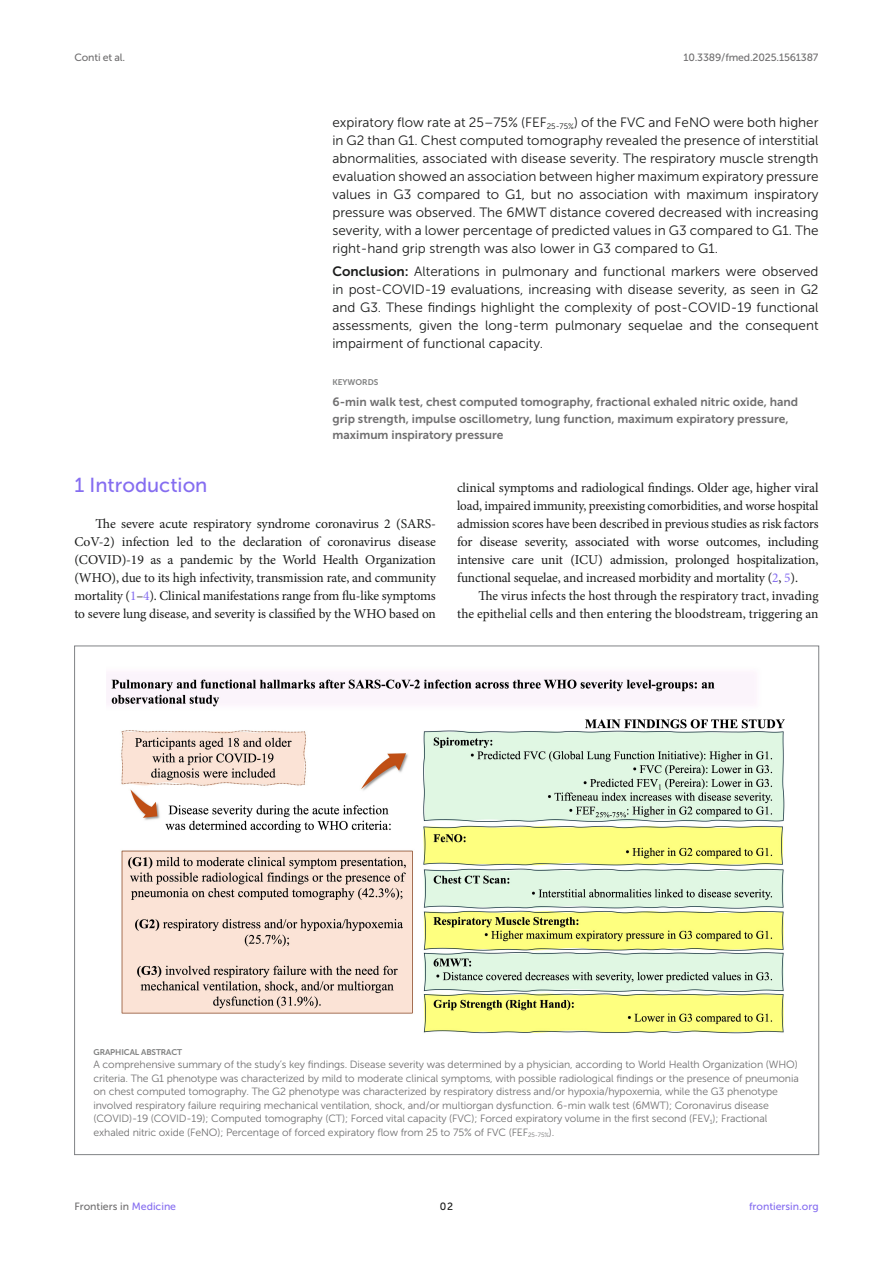
<style>
.page{position:relative;width:893px;height:1263px;background:#fff}
.page>*{position:absolute;margin:0;border:0;box-sizing:border-box;transform-origin:0 0}
.HEAD_1_BKW{font:20.25px "Museo Sans 500";color:#856df0}
.ABS_HEAD{font:13.5px/18px "Museo Sans 300";color:#1b1c1b;text-align:justify}
.INTRO_TEXT{font:13.5px/18px "Minion Pro";letter-spacing:-.01em;color:#1b1c1b;text-align:justify}
.TEXT{font:13.5px/18px "Minion Pro";letter-spacing:.005em;color:#1b1c1b;text-align:right}
.KEYWORD{font:12px/16.5px "Museo Sans 700";color:#706f70}
.FIG_LEG{font:10.5px/13.5px "Museo Sans 300";letter-spacing:-.01em;color:#706f70}
.t1{font:10.5px "Museo Sans 500";letter-spacing:-.015em;color:#706f70}
.t2{font:10.5px "Museo Sans 500";color:#856df0}
.t3{font:10.5px "Museo Sans 500";color:#1b1c1b}
.FIG_HD{font:8.25px "Museo Sans 700";letter-spacing:-.01em;color:#7e7f7f}
.KEYWORD_HD{font:8.25px "Museo Sans 700";color:#7e7f7f}
.s1{font-family:"Museo Sans 700"}
.s2{color:#856df0}
</style>
<div class="page">
<img style="left:107px;top:674px;width:678px;height:360px">
<p class="t1" style="left:74px;top:51px;width:52px">Conti et al.</p>
<p class="t1" style="left:683px;top:51px;width:137px">10.3389/fmed.2025.1561387</p>
<p class="ABS_HEAD" style="left:332px;top:113px;width:488px">expiratory flow rate at 25–75% (FEF<sub>25-75%</sub>) of the FVC and FeNO were both higher in G2 than G1. Chest computed tomography revealed the presence of interstitial abnormalities, associated with disease severity. The respiratory muscle strength evaluation showed an association between higher maximum expiratory pressure values in G3 compared to G1, but no association with maximum inspiratory pressure was observed. The 6MWT distance covered decreased with increasing severity, with a lower percentage of predicted values in G3 compared to G1. The right-hand grip strength was also lower in G3 compared to G1.</p>
<p class="ABS_HEAD" style="left:332px;top:262px;width:488px"><span class="s1">Conclusion:</span> Alterations in pulmonary and functional markers were observed in post-COVID-19 evaluations, increasing with disease severity, as seen in G2 and G3. These findings highlight the complexity of post-COVID-19 functional assessments, given the long-term pulmonary sequelae and the consequent impairment of functional capacity.</p>
<p class="KEYWORD_HD" style="left:332px;top:378px;width:47px">KEYWORDS</p>
<p class="KEYWORD" style="left:332px;top:394px;width:467px">6-min walk test, chest computed tomography, fractional exhaled nitric oxide, hand grip strength, impulse oscillometry, lung function, maximum expiratory pressure, maximum inspiratory pressure</p>
<p class="HEAD_1_BKW" style="left:74px;top:474px;width:135px">1 Introduction</p>
<p class="INTRO_TEXT" style="left:74px;top:515px;width:363px;text-indent:21px">The severe acute respiratory syndrome coronavirus 2 (SARS-CoV-2) infection led to the declaration of coronavirus disease (COVID)-19 as a pandemic by the World Health Organization (WHO), due to its high infectivity, transmission rate, and community mortality (<span class="s2">1</span>–<span class="s2">4</span>). Clinical manifestations range from flu-like symptoms to severe lung disease, and severity is classified by the WHO based on</p>
<p class="INTRO_TEXT" style="left:457px;top:479px;width:363px">clinical symptoms and radiological findings. Older age, higher viral load, impaired immunity, preexisting comorbidities, and worse hospital admission scores have been described in previous studies as risk factors for disease severity, associated with worse outcomes, including intensive care unit (ICU) admission, prolonged hospitalization, functional sequelae, and increased morbidity and mortality (<span class="s2">2</span>, <span class="s2">5</span>).</p>
<p class="TEXT" style="left:457px;top:587px;width:363px">The virus infects the host through the respiratory tract, invading<br>the epithelial cells and then entering the bloodstream, triggering an</p>
<p class="FIG_HD" style="left:94px;top:1047px;width:90px">GRAPHICAL ABSTRACT</p>
<p class="FIG_LEG" style="left:94px;top:1058px;width:707px">A comprehensive summary of the study’s key findings. Disease severity was determined by a physician, according to World Health Organization (WHO) criteria. The G1 phenotype was characterized by mild to moderate clinical symptoms, with possible radiological findings or the presence of pneumonia on chest computed tomography. The G2 phenotype was characterized by respiratory distress and/or hypoxia/hypoxemia, while the G3 phenotype involved respiratory failure requiring mechanical ventilation, shock, and/or multiorgan dysfunction. 6-min walk test (6MWT); Coronavirus disease (COVID)-19 (COVID-19); Computed tomography (CT); Forced vital capacity (FVC); Forced expiratory volume in the first second (FEV<sub>1</sub>); Fractional exhaled nitric oxide (FeNO); Percentage of forced expiratory flow from 25 to 75% of FVC (FEF<sub>25-75%</sub>).</p>
<p class="t1" style="left:74px;top:1200px;width:103px">Frontiers in <span class="s2">Medicine</span></p>
<p class="t3" style="left:440px;top:1200px;width:15px">02</p>
<p class="t2" style="left:749px;top:1200px;width:71px">frontiersin.org</p>
</div>
